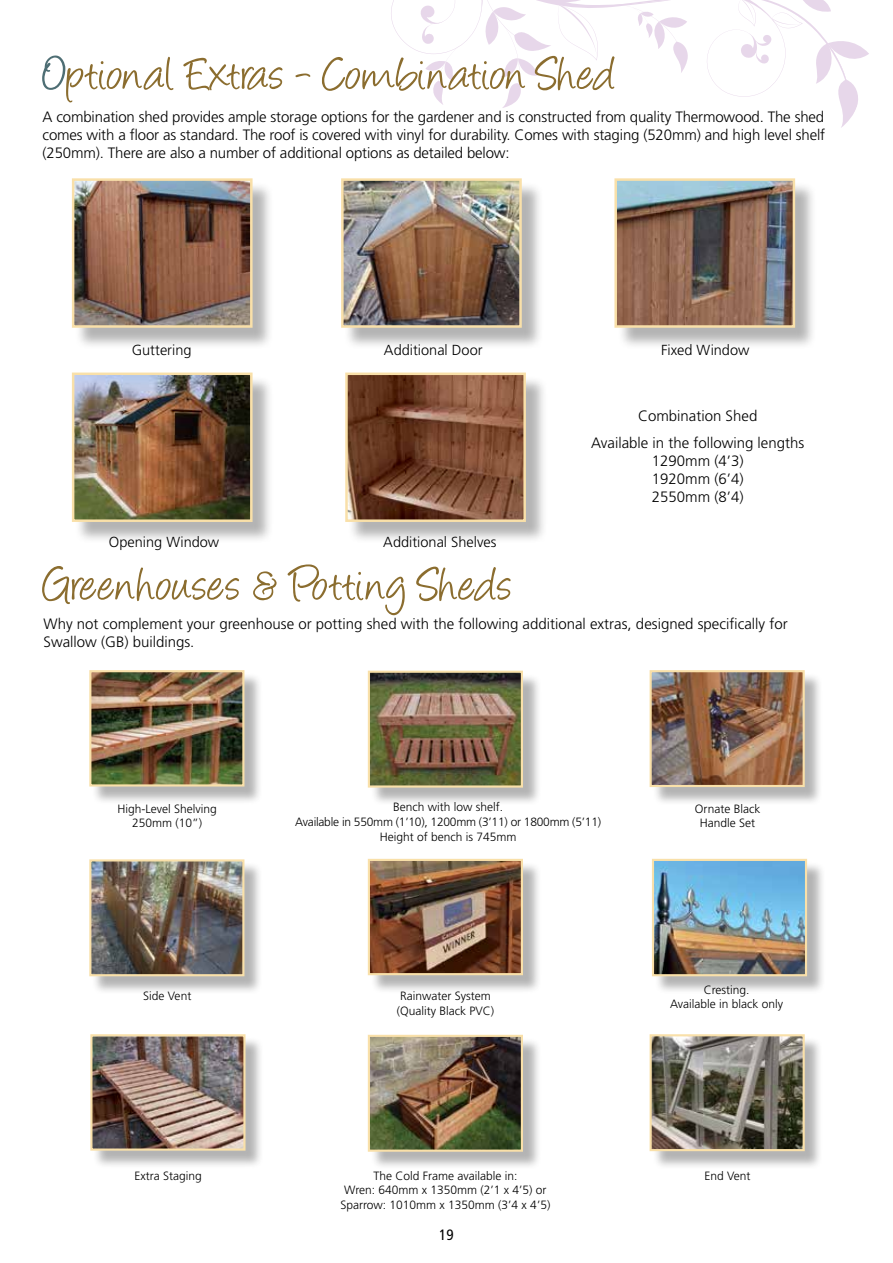
<style>
.page{position:relative;width:893px;height:1263px;background:#fff}
.page>*{position:absolute;margin:0;border:0;box-sizing:border-box;transform-origin:0 0}
.t1{font:54px "Angelina";letter-spacing:.005em;color:#8b6d2f}
.t2{font:300 15px/18px "Frutiger LT Std";color:#000;text-align:justify}
.t3{font:condensed 15px "Frutiger LT Std";color:#000}
.t4{font:300 14.55px "Frutiger LT Std";color:#000}
.t5{font:300 12px/14.4px "Frutiger LT Std";color:#000;text-align:center}
.s1{color:#4e6e74}
</style>
<div class="page">
<svg style="left:391px;top:0;width:478px;height:128px"></svg>
<div style="left:370px;top:673px;width:172px;height:133px;background:#000;opacity:.3"></div>
<img style="left:371px;top:674px;width:149px;height:111px">
<div style="left:368px;top:671px;width:155px;height:117px;border:2px solid #f9e0a9"></div>
<div style="left:92px;top:862px;width:171px;height:133px;background:#000;opacity:.3"></div>
<img style="left:92px;top:862px;width:149px;height:111px">
<div style="left:89px;top:859px;width:155px;height:117px;border:2px solid #f9e0a9"></div>
<div style="left:370px;top:1037px;width:172px;height:133px;background:#000;opacity:.3"></div>
<img style="left:371px;top:1038px;width:149px;height:111px">
<div style="left:368px;top:1035px;width:155px;height:117px;border:2px solid #f9e0a9"></div>
<div style="left:92px;top:672px;width:171px;height:133px;background:#000;opacity:.3"></div>
<img style="left:92px;top:673px;width:149px;height:110px">
<div style="left:89px;top:670px;width:155px;height:116px;border:2px solid #f9e0a9"></div>
<div style="left:370px;top:861px;width:172px;height:133px;background:#000;opacity:.3"></div>
<img style="left:371px;top:862px;width:149px;height:110px">
<div style="left:368px;top:859px;width:155px;height:116px;border:2px solid #f9e0a9"></div>
<div style="left:93px;top:1036px;width:171px;height:133px;background:#000;opacity:.3"></div>
<img style="left:93px;top:1037px;width:150px;height:111px">
<div style="left:90px;top:1034px;width:156px;height:117px;border:2px solid #f9e0a9"></div>
<div style="left:652px;top:672px;width:172px;height:134px;background:#000;opacity:.3"></div>
<img style="left:653px;top:673px;width:149px;height:111px">
<div style="left:650px;top:670px;width:155px;height:117px;border:2px solid #f9e0a9"></div>
<div style="left:652px;top:1036px;width:172px;height:134px;background:#000;opacity:.3"></div>
<img style="left:653px;top:1037px;width:149px;height:111px">
<div style="left:650px;top:1034px;width:155px;height:117px;border:2px solid #f9e0a9"></div>
<div style="left:74px;top:181px;width:201px;height:169px;background:#000;opacity:.3"></div>
<img style="left:75px;top:181px;width:175px;height:144px">
<div style="left:72px;top:178px;width:181px;height:150px;border:2px solid #f9e0a9"></div>
<div style="left:344px;top:181px;width:200px;height:169px;background:#000;opacity:.3"></div>
<img style="left:344px;top:181px;width:175px;height:144px">
<div style="left:341px;top:178px;width:181px;height:150px;border:2px solid #f9e0a9"></div>
<div style="left:617px;top:181px;width:200px;height:169px;background:#000;opacity:.3"></div>
<img style="left:617px;top:181px;width:175px;height:144px">
<div style="left:614px;top:178px;width:181px;height:150px;border:2px solid #f9e0a9"></div>
<div style="left:74px;top:375px;width:201px;height:169px;background:#000;opacity:.3"></div>
<img style="left:75px;top:376px;width:175px;height:143px">
<div style="left:72px;top:373px;width:181px;height:149px;border:2px solid #f9e0a9"></div>
<div style="left:348px;top:375px;width:200px;height:169px;background:#000;opacity:.3"></div>
<img style="left:348px;top:376px;width:175px;height:143px">
<div style="left:345px;top:373px;width:181px;height:149px;border:2px solid #f9e0a9"></div>
<div style="left:654px;top:861px;width:172px;height:134px;background:#000;opacity:.3"></div>
<img style="left:655px;top:862px;width:149px;height:111px">
<div style="left:652px;top:859px;width:155px;height:117px;border:2px solid #f9e0a9"></div>
<h1 class="t1" style="left:44px;top:51px;width:574px"><span class="s1">O</span>ptional Extras - Combination Shed</h1>
<p class="t2" style="left:43px;top:108px;width:784px">A combination shed provides ample storage options for the gardener and is constructed from quality Thermowood. The shed comes with a floor as standard. The roof is covered with vinyl for durability. Comes with staging (520mm) and high level shelf (250mm). There are also a number of additional options as detailed below:</p>
<p class="t4" style="left:132px;top:342px;width:61px">Guttering</p>
<p class="t4" style="left:384px;top:342px;width:100px">Additional Door</p>
<p class="t4" style="left:661px;top:342px;width:90px">Fixed Window</p>
<p class="t4" style="left:109px;top:534px;width:112px">Opening Window</p>
<p class="t4" style="left:383px;top:534px;width:115px">Additional Shelves</p>
<h1 class="t1" style="left:44px;top:562px;width:470px">Greenhouses &amp; Potting Sheds</h1>
<p class="t2" style="left:591px;top:403px;width:215px;line-height:26.5px;text-align:center">Combination Shed<br>Available in the following lengths</p>
<p class="t2" style="left:652px;top:452px;width:93px">1290mm (4’3)<br>1920mm (6’4)<br>2550mm (8’4)</p>
<p class="t2" style="left:44px;top:615px;width:746px">Why not complement your greenhouse or potting shed with the following additional extras, designed specifically for<br>Swallow (GB) buildings.</p>
<p class="t5" style="left:117px;top:801px;width:101px">High-Level Shelving<br>250mm (10”)</p>
<p class="t5" style="left:295px;top:800px;width:307px">Bench with low shelf.<br>Available in 550mm (1’10), 1200mm (3’11) or 1800mm (5’11)<br>Height of bench is 745mm</p>
<p class="t5" style="left:695px;top:801px;width:67px">Ornate Black<br>Handle Set</p>
<p class="t5" style="left:143px;top:989px;width:50px">Side Vent</p>
<p class="t5" style="left:397px;top:989px;width:99px;text-align:left">Rainwater System (Quality Black PVC)</p>
<p class="t5" style="left:670px;top:983px;width:115px">Cresting.<br>Available in black only</p>
<p class="t5" style="left:134px;top:1169px;width:69px">Extra Staging</p>
<p class="t5" style="left:340px;top:1169px;width:211px">The Cold Frame available in:<br>Wren: 640mm x 1350mm (2’1 x 4’5) or<br>Sparrow: 1010mm x 1350mm (3’4 x 4’5)</p>
<p class="t5" style="left:705px;top:1169px;width:48px">End Vent</p>
<p class="t3" style="left:439px;top:1226px;width:16px">19</p>
</div>
